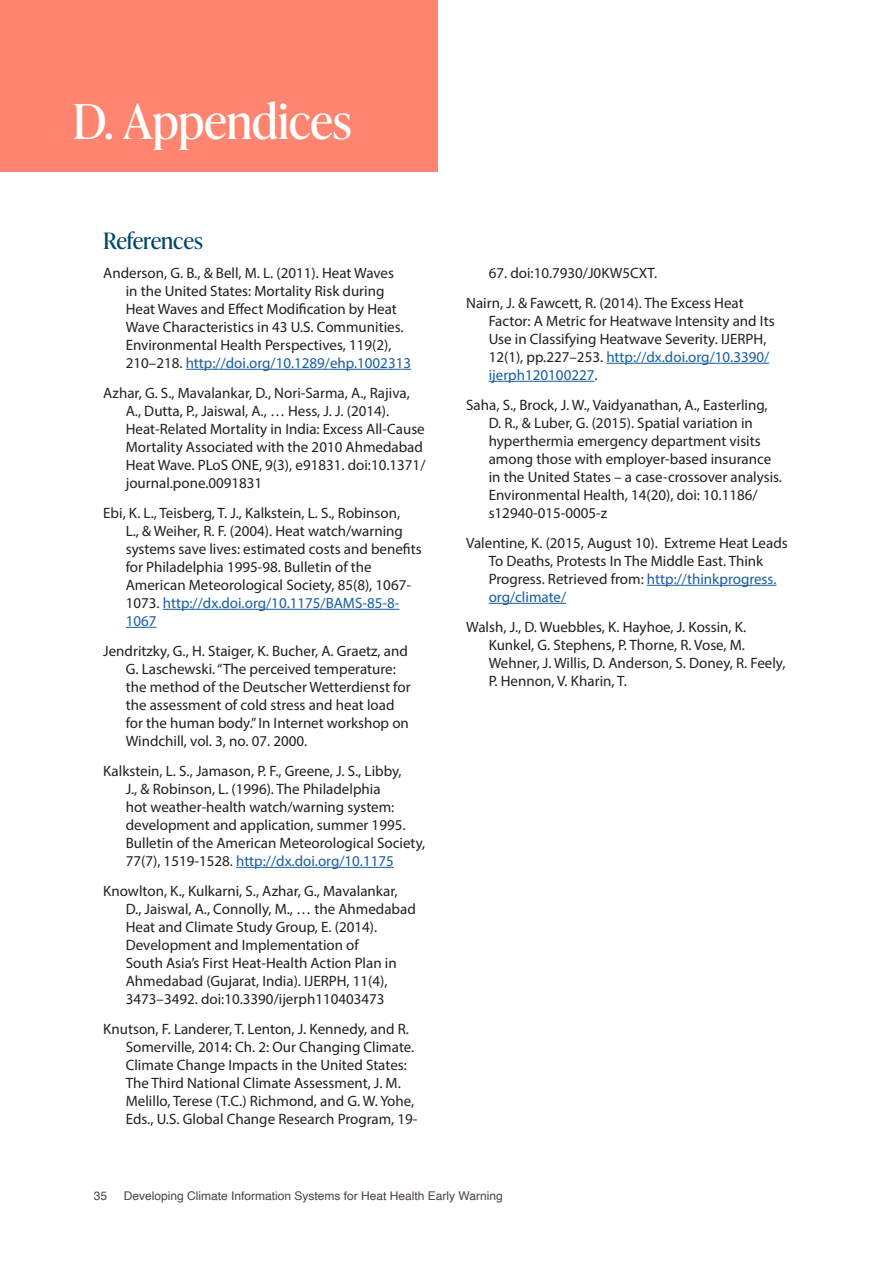
<style>
.page{position:relative;width:893px;height:1263px;background:#fff}
.page>*{position:absolute;margin:0;border:0;box-sizing:border-box;transform-origin:0 0}
.Subhead1{font:48px "Ivy Presto Headline";letter-spacing:-.005em;color:#fff}
.subhead{font:22.5px "Ivy Presto Headline";letter-spacing:-.005em;color:#004868}
.bullet_1{font:15px/18px "Myriad Pro";color:#231f20}
.t1{font:12px "Helvetica";color:#4a443f}
.s1{color:#175d9e}
</style>
<div class="page">
<div style="left:0;top:0;width:437px;height:172px;background:#ff8570"></div>
<hr style="left:186px;top:369px;width:225px;height:1px;background:#175d9e">
<hr style="left:163px;top:609px;width:236px;height:1px;background:#175d9e">
<hr style="left:126px;top:627px;width:31px;height:1px;background:#175d9e">
<hr style="left:236px;top:867px;width:158px;height:1px;background:#175d9e">
<hr style="left:606px;top:363px;width:163px;height:1px;background:#175d9e">
<hr style="left:489px;top:381px;width:105px;height:1px;background:#175d9e">
<hr style="left:647px;top:585px;width:129px;height:1px;background:#175d9e">
<hr style="left:489px;top:603px;width:77px;height:1px;background:#175d9e">
<p class="Subhead1" style="left:72px;top:87px;width:281px">D. Appendices</p>
<p class="subhead" style="left:103px;top:225px;width:101px">References</p>
<p class="bullet_1" style="left:126px;top:263px;width:287px;text-indent:-22px">Anderson, G. B., &amp; Bell, M. L. (2011). Heat Waves<br>in the United States: Mortality Risk during Heat Waves and Effect Modification by Heat Wave Characteristics in 43 U.S. Communities.<br>Environmental Health Perspectives, 119(2), 210–218. <span class="s1">http://doi.org/10.1289/ehp.1002313</span></p>
<p class="bullet_1" style="left:126px;top:383px;width:301px;text-indent:-22px">Azhar, G. S., Mavalankar, D., Nori-Sarma, A., Rajiva, A., Dutta, P., Jaiswal, A., … Hess, J. J. (2014).<br>Heat-Related Mortality in India: Excess All-Cause Mortality Associated with the 2010 Ahmedabad Heat Wave. PLoS ONE, 9(3), e91831. doi:10.1371/ journal.pone.0091831</p>
<p class="bullet_1" style="left:126px;top:503px;width:297px;text-indent:-22px">Ebi, K. L., Teisberg, T. J., Kalkstein, L. S., Robinson,<br>L., &amp; Weiher, R. F. (2004). Heat watch/warning systems save lives: estimated costs and benefits for Philadelphia 1995-98. Bulletin of the American Meteorological Society, 85(8), 1067- 1073. <span class="s1">http://dx.doi.org/10.1175/BAMS-85-8- 1067</span></p>
<p class="bullet_1" style="left:126px;top:641px;width:286px;text-indent:-22px">Jendritzky, G., H. Staiger, K. Bucher, A. Graetz, and G. Laschewski. “The perceived temperature: the method of the Deutscher Wetterdienst for the assessment of cold stress and heat load for the human body.” In Internet workshop on Windchill, vol. 3, no. 07. 2000.</p>
<p class="bullet_1" style="left:126px;top:761px;width:301px;text-indent:-22px">Kalkstein, L. S., Jamason, P. F., Greene, J. S., Libby,<br>J., &amp; Robinson, L. (1996). The Philadelphia<br>hot weather-health watch/warning system: development and application, summer 1995.<br>Bulletin of the American Meteorological Society, 77(7), 1519-1528. <span class="s1">http://dx.doi.org/10.1175</span></p>
<p class="bullet_1" style="left:126px;top:881px;width:292px;text-indent:-22px">Knowlton, K., Kulkarni, S., Azhar, G., Mavalankar, D., Jaiswal, A., Connolly, M., … the Ahmedabad Heat and Climate Study Group, E. (2014).<br>Development and Implementation of<br>South Asia’s First Heat-Health Action Plan in Ahmedabad (Gujarat, India). IJERPH, 11(4), 3473–3492. doi:10.3390/ijerph110403473</p>
<p class="bullet_1" style="left:126px;top:1019px;width:293px;text-indent:-22px">Knutson, F. Landerer, T. Lenton, J. Kennedy, and R.<br>Somerville, 2014: Ch. 2: Our Changing Climate.<br>Climate Change Impacts in the United States:<br>The Third National Climate Assessment, J. M.<br>Melillo, Terese (T.C.) Richmond, and G. W. Yohe, Eds., U.S. Global Change Research Program, 19-</p>
<p class="bullet_1" style="left:489px;top:263px;width:170px">67. doi:10.7930/J0KW5CXT.</p>
<p class="bullet_1" style="left:489px;top:293px;width:287px;text-indent:-22px">Nairn, J. &amp; Fawcett, R. (2014). The Excess Heat Factor: A Metric for Heatwave Intensity and Its Use in Classifying Heatwave Severity. IJERPH, 12(1), pp.227–253. <span class="s1">http://dx.doi.org/10.3390/ ijerph120100227</span>.</p>
<p class="bullet_1" style="left:489px;top:395px;width:295px;text-indent:-22px">Saha, S., Brock, J. W., Vaidyanathan, A., Easterling, D. R., &amp; Luber, G. (2015). Spatial variation in hyperthermia emergency department visits among those with employer-based insurance in the United States – a case-crossover analysis.<br>Environmental Health, 14(20), doi: 10.1186/ s12940-015-0005-z</p>
<p class="bullet_1" style="left:489px;top:533px;width:301px;text-indent:-22px">Valentine, K. (2015, August 10). Extreme Heat Leads To Deaths, Protests In The Middle East. Think Progress. Retrieved from: <span class="s1">http://thinkprogress. org/climate/</span></p>
<p class="bullet_1" style="left:489px;top:617px;width:298px;text-indent:-22px">Walsh, J., D. Wuebbles, K. Hayhoe, J. Kossin, K.<br>Kunkel, G. Stephens, P. Thorne, R. Vose, M.<br>Wehner, J. Willis, D. Anderson, S. Doney, R. Feely, P. Hennon, V. Kharin, T.</p>
<p class="t1" style="left:94px;top:1186px;width:15px">35</p>
<p class="t1" style="left:124px;top:1186px;width:381px">Developing Climate Information Systems for Heat Health Early Warning</p>
</div>
